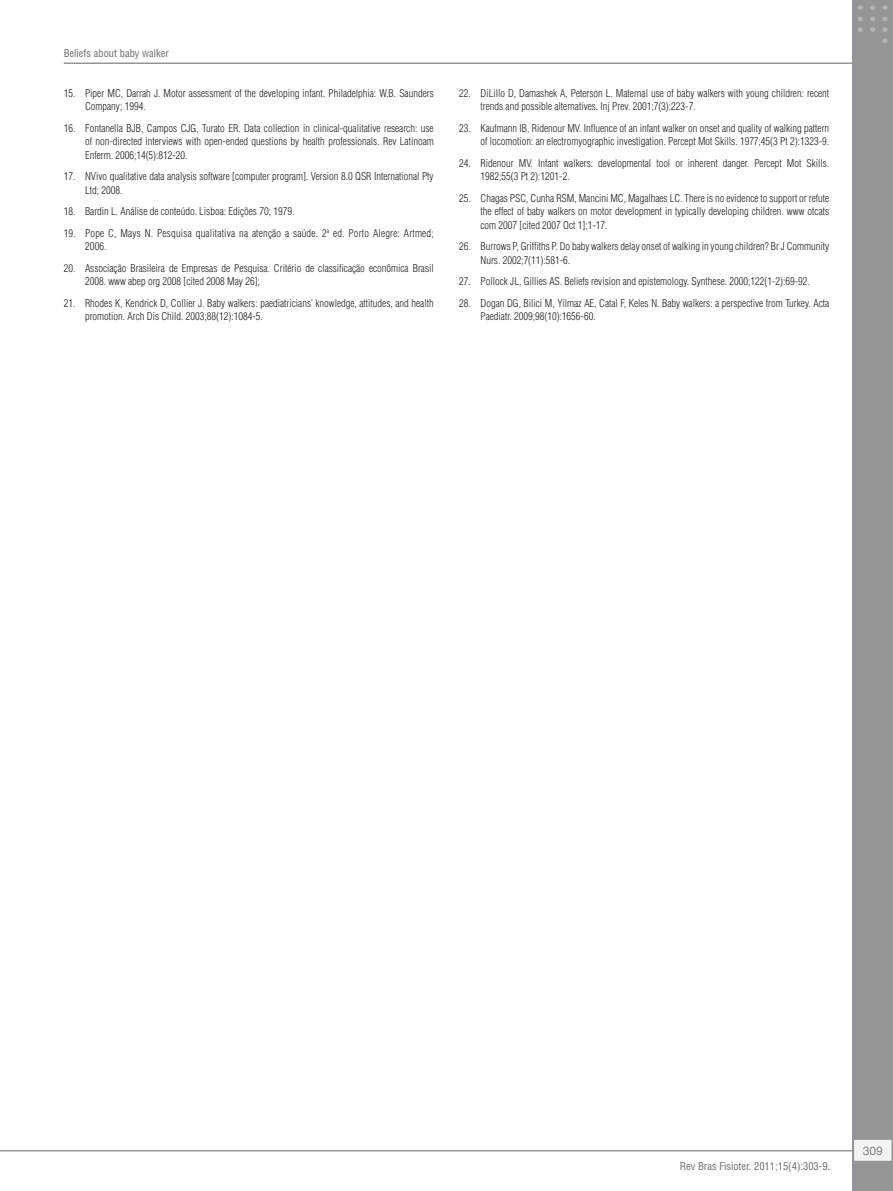
<style>
.page{position:relative;width:893px;height:1191px;background:#fff}
.page>*{position:absolute;margin:0;border:0;box-sizing:border-box;transform-origin:0 0}
.t1{font:12px "Helvetica LT Std";color:#808285}
.z05_4_referencias{font:300 condensed 10.5px/13.5px "Helvetica LT Std";color:#231f20}
.z05_4_referencias-2{font:300 condensed 10.5px/13.5px "Helvetica LT Std";letter-spacing:.02em;color:#231f20}
.t2{font:condensed 10.5px "Helvetica LT Std";color:#6c6d70}
</style>
<div class="page">
<hr style="left:0;top:1150px;width:879px;height:1px;background:#939598">
<hr style="left:64px;top:62px;width:810px;height:2px;background:#939598">
<div style="left:853px;top:0;width:40px;height:1191px;background:#939598"></div>
<div style="left:853px;top:1139px;width:39px;height:22px;background:#f2f3f4"></div>
<div style="left:853px;top:1138px;width:40px;height:24px;border:2px solid #939598"></div>
<svg style="left:857px;top:27px;width:6px;height:5px"></svg>
<svg style="left:857px;top:17px;width:6px;height:4px"></svg>
<svg style="left:857px;top:5px;width:6px;height:5px"></svg>
<svg style="left:870px;top:27px;width:5px;height:5px"></svg>
<svg style="left:870px;top:17px;width:5px;height:4px"></svg>
<svg style="left:870px;top:5px;width:5px;height:5px"></svg>
<svg style="left:882px;top:27px;width:6px;height:5px"></svg>
<svg style="left:882px;top:38px;width:6px;height:5px"></svg>
<svg style="left:882px;top:17px;width:6px;height:4px"></svg>
<svg style="left:882px;top:5px;width:6px;height:5px"></svg>
<p class="t2" style="left:64px;top:46px;width:107px">Beliefs about baby walker</p>
<p class="z05_4_referencias" style="left:85px;top:86px;width:350px;text-indent:-21px">15. Piper MC, Darrah J. Motor assessment of the developing infant. Philadelphia: W.B. Saunders<br>Company; 1994.</p>
<p class="z05_4_referencias" style="left:85px;top:121px;width:350px;text-align:justify;text-indent:-21px">16. Fontanella BJB, Campos CJG, Turato ER. Data collection in clinical-qualitative research: use of non-directed interviews with open-ended questions by health professionals. Rev Latinoam Enferm. 2006;14(5):812-20.</p>
<p class="z05_4_referencias" style="left:85px;top:170px;width:350px;text-indent:-21px">17. NVivo qualitative data analysis software [computer program]. Version 8.0 QSR International Pty<br>Ltd; 2008.</p>
<p class="z05_4_referencias" style="left:64px;top:205px;width:232px">18. Bardin L. Análise de conteúdo. Lisboa: Edições 70; 1979.</p>
<p class="z05_4_referencias-2" style="left:85px;top:226px;width:350px;text-indent:-21px">19. Pope C, Mays N. Pesquisa qualitativa na atenção a saúde. 2<sup>a</sup> ed. Porto Alegre: Artmed;<br>2006.</p>
<p class="z05_4_referencias" style="left:85px;top:261px;width:350px;text-indent:-21px">20. Associação Brasileira de Empresas de Pesquisa. Critério de classificação econômica Brasil<br>2008. www abep org 2008 [cited 2008 May 26];</p>
<p class="z05_4_referencias" style="left:85px;top:296px;width:350px;text-indent:-21px">21. Rhodes K, Kendrick D, Collier J. Baby walkers: paediatricians’ knowledge, attitudes, and health promotion. Arch Dis Child. 2003;88(12):1084-5.</p>
<p class="z05_4_referencias" style="left:480px;top:86px;width:350px;text-indent:-21px">22. DiLillo D, Damashek A, Peterson L. Maternal use of baby walkers with young children: recent trends and possible alternatives. Inj Prev. 2001;7(3):223-7.</p>
<p class="z05_4_referencias" style="left:459px;top:121px;width:371px;text-align:right">23. Kaufmann IB, Ridenour MV. Influence of an infant walker on onset and quality of walking pattern of locomotion: an electromyographic investigation. Percept Mot Skills. 1977;45(3 Pt 2):1323-9.</p>
<p class="z05_4_referencias" style="left:480px;top:156px;width:350px;text-indent:-21px">24. Ridenour MV. Infant walkers: developmental tool or inherent danger. Percept Mot Skills.<br>1982;55(3 Pt 2):1201-2.</p>
<p class="z05_4_referencias" style="left:480px;top:191px;width:350px;text-align:justify;text-indent:-21px">25. Chagas PSC, Cunha RSM, Mancini MC, Magalhaes LC. There is no evidence to support or refute the effect of baby walkers on motor development in typically developing children. www otcats com 2007 [cited 2007 Oct 1];1-17.</p>
<p class="z05_4_referencias" style="left:480px;top:240px;width:350px;text-indent:-21px">26. Burrows P, Griffiths P. Do baby walkers delay onset of walking in young children? Br J Community<br>Nurs. 2002;7(11):581-6.</p>
<p class="z05_4_referencias" style="left:459px;top:275px;width:352px">27. Pollock JL, Gillies AS. Beliefs revision and epistemology. Synthese. 2000;122(1-2):69-92.</p>
<p class="z05_4_referencias" style="left:480px;top:296px;width:350px;text-indent:-21px">28. Dogan DG, Bilici M, Yilmaz AE, Catal F, Keles N. Baby walkers: a perspective from Turkey. Acta<br>Paediatr. 2009;98(10):1656-60.</p>
<p class="t2" style="left:680px;top:1160px;width:152px">Rev Bras Fisioter. 2011;15(4):303-9.</p>
<p class="t1" style="left:863px;top:1143px;width:22px">309</p>
</div>
